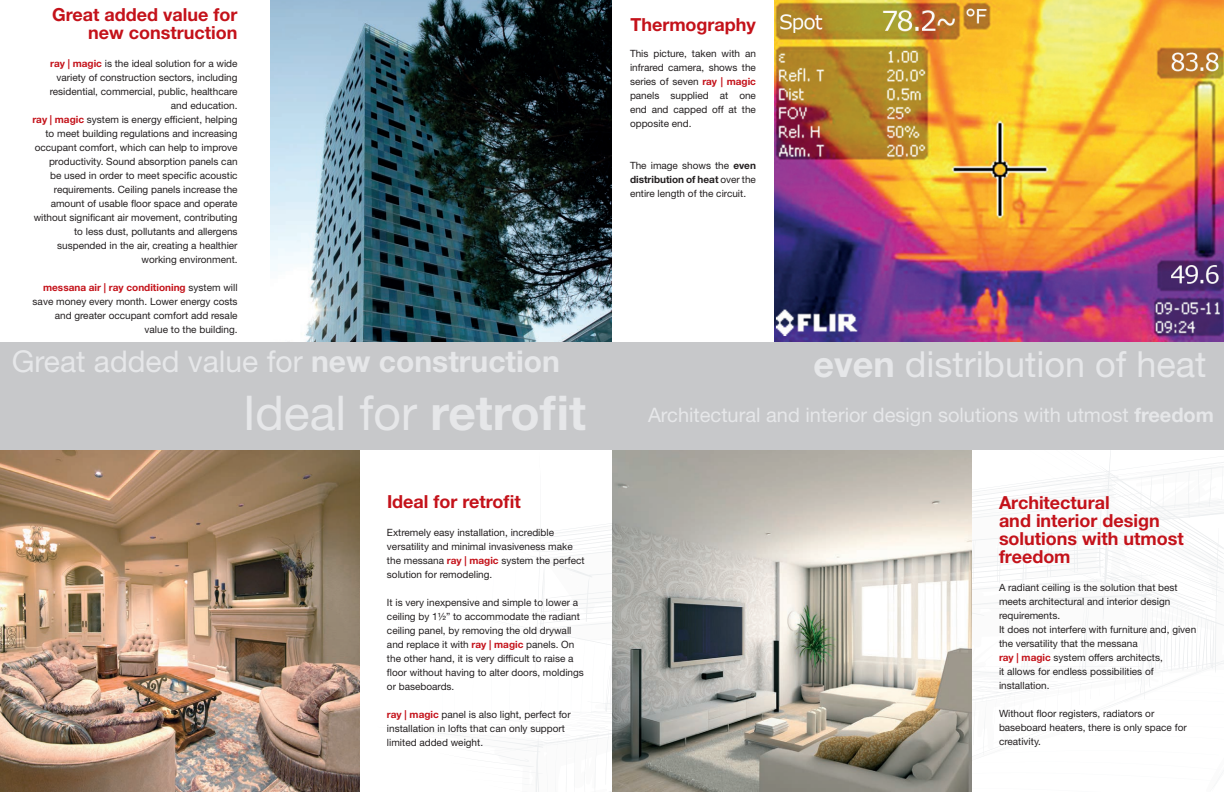
<style>
.page{position:relative;width:1224px;height:792px;background:#fff}
.page>*{position:absolute;margin:0;border:0;box-sizing:border-box;transform-origin:0 0}
.t1{font:48px "Helvetica Neue LT Std";color:#e6e7e9}
.t2{font:36px "Helvetica Neue LT Std";color:#e6e7e9}
.t3{font:30px "Helvetica Neue LT Std";color:#e6e7e9}
.t4{font:20px "Helvetica Neue LT Std";color:#e6e7e9}
.t5{font:700 18px/18px "Helvetica Neue LT Std";color:#c4121a}
.t6{font:10px/14px "Helvetica Neue LT Std";color:#231f20}
.s1{font-weight:700;color:#c4121a}
.s2{font-weight:700}
</style>
<div class="page">
<div style="left:0;top:342px;width:1224px;height:108px;background:#c7c8ca"></div>
<img style="left:612px;top:450px;width:360px;height:342px">
<img style="left:774px;top:0;width:450px;height:342px">
<svg style="left:972px;top:451px;width:252px;height:48px"></svg>
<svg style="left:972px;top:499px;width:252px;height:258px"></svg>
<img style="left:0;top:450px;width:360px;height:342px">
<img style="left:270px;top:0;width:342px;height:342px">
<svg style="left:408px;top:525px;width:204px;height:267px"></svg>
<h3 class="t5" style="left:52px;top:6px;width:187px;text-align:right">Great added value for new construction</h3>
<p class="t6" style="left:32px;top:57px;width:207px;text-align:right"><span class="s1">ray | magic</span> is the ideal solution for a wide variety of construction sectors, including residential, commercial, public, healthcare and education.<br><span class="s1">ray | magic</span> system is energy efficient, helping to meet building regulations and increasing occupant comfort, which can help to improve productivity. Sound absorption panels can<br>be used in order to meet specific acoustic requirements. Ceiling panels increase the amount of usable floor space and operate without significant air movement, contributing to less dust, pollutants and allergens suspended in the air, creating a healthier working environment.</p>
<p class="t6" style="left:33px;top:281px;width:206px;text-align:right"><span class="s1">messana air | ray conditioning</span> system will save money every month. Lower energy costs and greater occupant comfort add resale value to the building.</p>
<h3 class="t3" style="left:12px;top:344px;width:550px">Great added value for <span class="s2">new construction</span></h3>
<h1 class="t1" style="left:243px;top:385px;width:345px">Ideal for <span class="s2">retrofit</span></h1>
<h3 class="t5" style="left:387px;top:493px;width:135px">Ideal for retrofit</h3>
<p class="t6" style="left:387px;top:526px;width:199px">Extremely easy installation, incredible versatility and minimal invasiveness make the messana <span class="s1">ray | magic</span> system the perfect solution for remodeling.</p>
<p class="t6" style="left:387px;top:596px;width:198px">It is very inexpensive and simple to lower a ceiling by 1½” to accommodate the radiant ceiling panel, by removing the old drywall and replace it with <span class="s1">ray | magic</span> panels. On the other hand, it is very difficult to raise a floor without having to alter doors, moldings or baseboards.</p>
<p class="t6" style="left:387px;top:708px;width:185px"><span class="s1">ray | magic</span> panel is also light, perfect for installation in lofts that can only support limited added weight.</p>
<h3 class="t5" style="left:630px;top:15px;width:127px">Thermography</h3>
<p class="t6" style="left:630px;top:46px;width:128px;text-align:justify">This picture, taken with an infrared camera, shows the series of seven <span class="s1">ray | magic </span>panels supplied at one end and capped off at the opposite end.</p>
<p class="t6" style="left:630px;top:158px;width:127px;text-align:justify">The image shows the <span class="s2">even distribution of heat</span> over the entire length of the circuit.</p>
<h2 class="t2" style="left:814px;top:342px;width:394px"><span class="s2">even</span> distribution of heat</h2>
<h3 class="t4" style="left:648px;top:403px;width:567px">Architectural and interior design solutions with utmost <span class="s2">freedom</span></h3>
<h3 class="t5" style="left:999px;top:494px;width:186px">Architectural<br>and interior design solutions with utmost freedom</h3>
<p class="t6" style="left:999px;top:581px;width:199px">A radiant ceiling is the solution that best meets architectural and interior design requirements.<br>It does not interfere with furniture and, given the versatility that the messana<br><span class="s1">ray | magic</span> system offers architects,<br>it allows for endless possibilities of installation.</p>
<p class="t6" style="left:999px;top:707px;width:189px">Without floor registers, radiators or baseboard heaters, there is only space for creativity.</p>
</div>
